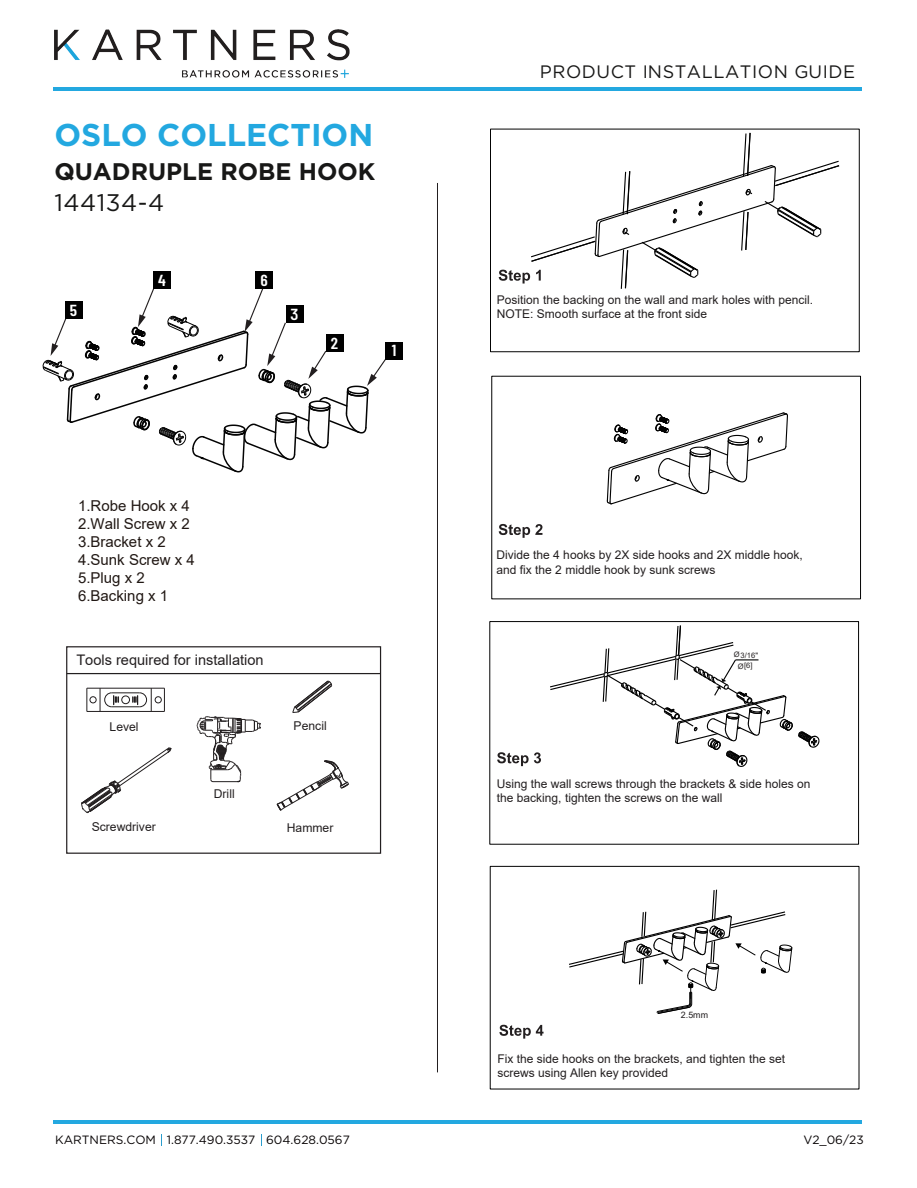
<style>
.page{position:relative;width:917px;height:1188px;background:#fff}
.page>*{position:absolute;margin:0;border:0;box-sizing:border-box;transform-origin:0 0}
.t1{font:700 31.5px "Gotham";color:#23a8e0}
.t2{font:700 24px "Gotham";color:#181817}
.t3{font:24px "Gotham";letter-spacing:.025em;color:#181817}
.t4{font:18px "Gotham";letter-spacing:.03em;color:#181817}
.t5{font:600 15.9px "Barlow Condensed";color:#fff;scale:1.07 1}
.t6{font:15px/18px "Arial";color:#211814}
.t7{font:14.55px "Arial";color:#231f20}
.t8{font:12.15px "Arial";color:#231f20}
.t9{font:12px/14.4px "Arial";color:#231f20}
.t10{font:12px "Gotham";color:#070304}
.t11{font:8.85px "Arial";color:#231f20}
.t12{font:7.5px/10.5px "Arial";color:#231f20;text-align:center}
</style>
<div class="page">
<hr style="left:54px;top:88px;width:807px;height:3px;background:#23a8e0">
<hr style="left:54px;top:1120px;width:807px;height:4px;background:#23a8e0">
<img style="left:55px;top:29px;width:294px;height:48px">
<svg style="left:86px;top:688px;width:1px;height:23px"></svg>
<hr style="left:87px;top:711px;width:77px;height:1px;background:#231f20">
<hr style="left:87px;top:688px;width:77px;height:1px;background:#231f20">
<svg style="left:164px;top:688px;width:1px;height:23px"></svg>
<svg style="left:100px;top:688px;width:52px;height:23px"></svg>
<div style="left:155px;top:696px;width:7px;height:7px;border:1px solid #231f20;border-radius:50%"></div>
<div style="left:90px;top:696px;width:6px;height:7px;border:1px solid #231f20;border-radius:50%"></div>
<svg style="left:81px;top:747px;width:91px;height:66px"></svg>
<svg style="left:197px;top:716px;width:64px;height:67px"></svg>
<svg style="left:277px;top:761px;width:72px;height:50px"></svg>
<svg style="left:292px;top:681px;width:40px;height:32px"></svg>
<div style="left:121px;top:696px;width:9px;height:8px;border:1px solid #231f20;border-radius:50%"></div>
<div style="left:66px;top:646px;width:315px;height:208px;border:1px solid #231f20"></div>
<hr style="left:67px;top:673px;width:313px;height:1px;background:#231f20">
<hr style="left:437px;top:183px;width:1px;height:889px;background:#231f20">
<div style="left:490px;top:866px;width:369px;height:223px;border:1px solid #030303"></div>
<div style="left:490px;top:129px;width:369px;height:223px;border:1px solid #030303"></div>
<div style="left:489px;top:621px;width:369px;height:223px;border:1px solid #030303"></div>
<svg style="left:498px;top:524px;width:44px;height:14px"></svg>
<svg style="left:497px;top:752px;width:44px;height:14px"></svg>
<svg style="left:499px;top:1025px;width:44px;height:14px"></svg>
<div style="left:385px;top:342px;width:18px;height:17px;background:#000"></div>
<div style="left:153px;top:271px;width:18px;height:18px;background:#000"></div>
<div style="left:255px;top:271px;width:18px;height:18px;background:#000"></div>
<svg style="left:42px;top:289px;width:345px;height:184px"></svg>
<svg style="left:498px;top:132px;width:342px;height:157px"></svg>
<svg style="left:606px;top:412px;width:182px;height:93px"></svg>
<svg style="left:569px;top:889px;width:223px;height:125px"></svg>
<svg style="left:550px;top:625px;width:270px;height:142px"></svg>
<h1 class="t1" style="left:54px;top:117px;width:320px">OSLO COLLECTION</h1>
<h2 class="t2" style="left:54px;top:158px;width:322px">QUADRUPLE ROBE HOOK</h2>
<h2 class="t3" style="left:54px;top:190px;width:111px">144134-4</h2>
<h3 class="t5" style="left:70px;top:300px;width:8px">5</h3>
<h3 class="t5" style="left:158px;top:270px;width:9px">4</h3>
<h3 class="t5" style="left:260px;top:270px;width:8px">6</h3>
<h3 class="t5" style="left:290px;top:304px;width:9px">3</h3>
<h3 class="t5" style="left:331px;top:333px;width:8px">2</h3>
<h3 class="t5" style="left:392px;top:341px;width:6px">1</h3>
<p class="t6" style="left:78px;top:497px;width:118px">1.Robe Hook x 4<br>2.Wall Screw x 2<br>3.Bracket x 2<br>4.Sunk Screw x 4<br>5.Plug x 2<br>6.Backing x 1</p>
<p class="t7" style="left:76px;top:650px;width:189px">Tools required for installation</p>
<p class="t8" style="left:110px;top:718px;width:31px">Level</p>
<p class="t8" style="left:214px;top:785px;width:22px">Drill</p>
<p class="t8" style="left:293px;top:717px;width:35px">Pencil</p>
<p class="t8" style="left:92px;top:818px;width:66px">Screwdriver</p>
<p class="t8" style="left:287px;top:820px;width:48px">Hammer</p>
<h3 class="t4" style="left:540px;top:61px;width:317px">PRODUCT INSTALLATION GUIDE</h3>
<p class="t9" style="left:497px;top:293px;width:318px">Position the backing on the wall and mark holes with pencil.<br>NOTE: Smooth surface at the front side</p>
<p class="t9" style="left:496px;top:548px;width:308px">Divide the 4 hooks by 2X side hooks and 2X middle hook, and fix the 2 middle hook by sunk screws</p>
<p class="t12" style="left:733px;top:650px;width:26px">Ø3/16"<br>Ø[6]</p>
<p class="t9" style="left:497px;top:776px;width:315px">Using the wall screws through the brackets &amp; side holes on the backing, tighten the screws on the wall</p>
<p class="t11" style="left:681px;top:1009px;width:29px">2.5mm</p>
<p class="t9" style="left:497px;top:1051px;width:289px">Fix the side hooks on the brackets, and tighten the set screws using Allen key provided</p>
<p class="t10" style="left:55px;top:1133px;width:296px">KARTNERS.COM 1.877.490.3537 604.628.0567</p>
<p class="t10" style="left:803px;top:1133px;width:62px">V2_06/23</p>
</div>
